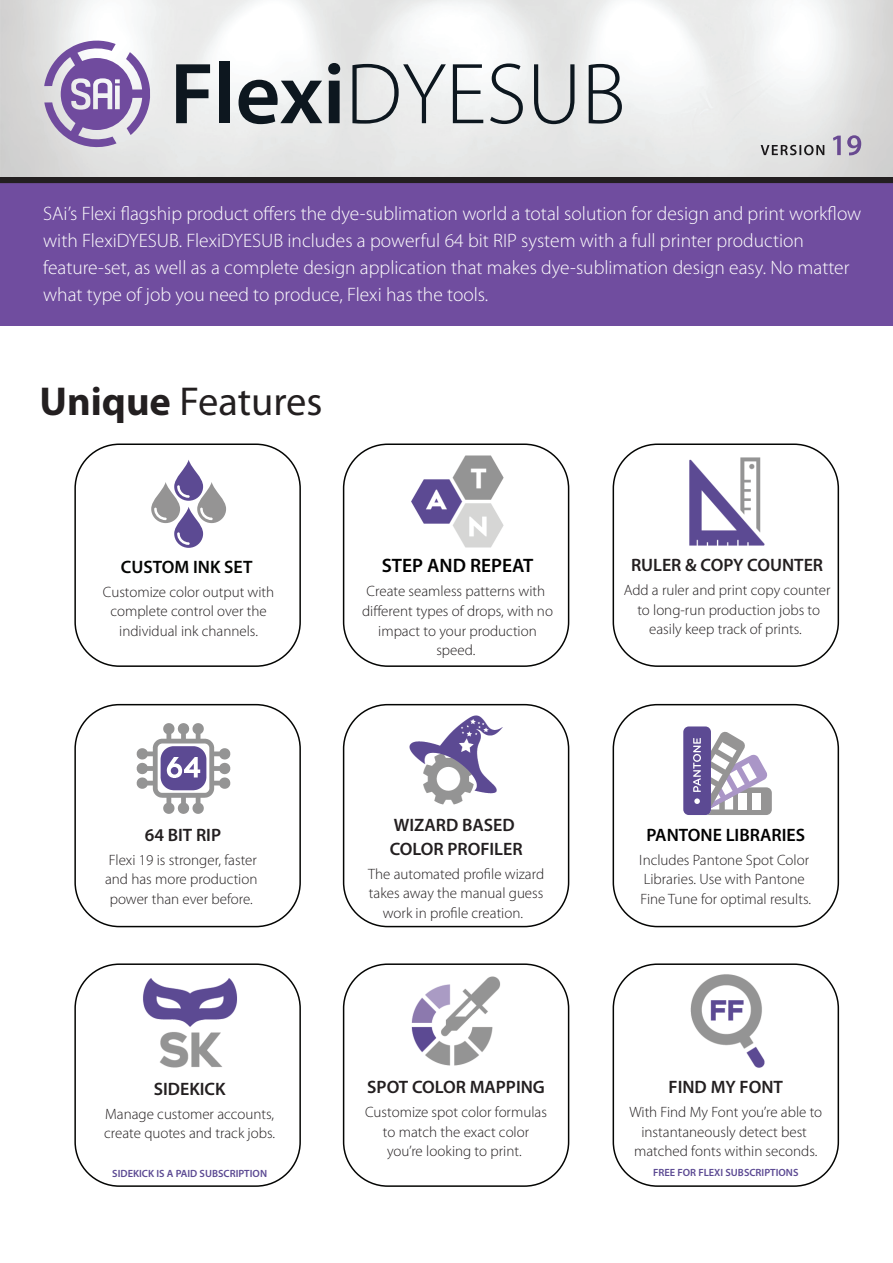
<style>
.page{position:relative;width:893px;height:1263px;background:#fff}
.page>*{position:absolute;margin:0;border:0;box-sizing:border-box;transform-origin:0 0}
.t1{font:300 87.3px "Myriad Pro";color:#0d171f}
.t2{font:40.5px "Myriad Pro";color:#231f20}
.t3{font:300 19.5px/27px "Myriad Pro";color:#fff}
.t4{font:600 19.5px "Myriad Pro";color:#000}
.t5{font:600 18px/24px "Myriad Pro";color:#231f20}
.t6{font:600 18px "Myriad Pro";color:#000}
.t7{font:600 18px "Myriad Pro";color:#040503}
.t8{font:300 15px/19.5px "Myriad Pro";color:#231f20;text-align:center}
.t9{font:600 10.5px "Myriad Pro";color:#5c4a93}
.s1{font-weight:600}
.s2{font-weight:700}
</style>
<div class="page">
<img style="left:0;top:0;width:680px;height:180px">
<div style="left:0;top:183px;width:893px;height:142px;background:#704d9f"></div>
<img style="left:0;top:180px;width:893px;height:3px">
<div style="left:1px;top:177px;width:892px;height:5px;background:#231f20"></div>
<img style="left:761px;top:145px;width:63px;height:10px">
<img style="left:833px;top:135px;width:28px;height:20px">
<svg style="left:44px;top:39px;width:106px;height:110px"></svg>
<svg style="left:74px;top:704px;width:227px;height:223px"></svg>
<svg style="left:343px;top:704px;width:226px;height:223px"></svg>
<div style="left:613px;top:704px;width:226px;height:223px;border:2px solid #040503;border-radius:44px"></div>
<div style="left:74px;top:443px;width:227px;height:224px;border:2px solid #040503;border-radius:44px"></div>
<svg style="left:343px;top:443px;width:226px;height:224px"></svg>
<svg style="left:613px;top:443px;width:226px;height:224px"></svg>
<svg style="left:74px;top:963px;width:227px;height:224px"></svg>
<svg style="left:343px;top:963px;width:226px;height:224px"></svg>
<svg style="left:613px;top:963px;width:226px;height:224px"></svg>
<img style="left:134px;top:719px;width:99px;height:99px">
<img style="left:141px;top:976px;width:98px;height:98px">
<img style="left:678px;top:453px;width:98px;height:98px">
<img style="left:407px;top:712px;width:98px;height:99px">
<img style="left:407px;top:972px;width:98px;height:98px">
<img style="left:678px;top:972px;width:99px;height:98px">
<img style="left:408px;top:452px;width:99px;height:98px">
<svg style="left:683px;top:726px;width:89px;height:89px"></svg>
<svg style="left:151px;top:460px;width:75px;height:88px"></svg>
<h1 class="t1" style="left:170px;top:46px;width:457px"><span class="s1">Flexi</span>DYESUB</h1>
<p class="t3" style="left:43px;top:200px;width:820px">SAi’s Flexi flagship product offers the dye-sublimation world a total solution for design and print workflow with FlexiDYESUB. FlexiDYESUB includes a powerful 64 bit RIP system with a full printer production feature-set, as well as a complete design application that makes dye-sublimation design easy. No matter what type of job you need to produce, Flexi has the tools.</p>
<h2 class="t2" style="left:39px;top:376px;width:285px"><span class="s2">Unique</span> Features</h2>
<p class="t7" style="left:121px;top:555px;width:133px">CUSTOM INK SET</p>
<p class="t8" style="left:103px;top:582px;width:173px">Customize color output with complete control over the individual ink channels.</p>
<h3 class="t4" style="left:382px;top:553px;width:153px">STEP AND REPEAT</h3>
<p class="t8" style="left:362px;top:582px;width:192px">Create seamless patterns with different types of drops, with no impact to your production speed.</p>
<p class="t5" style="left:145px;top:822px;width:78px">64 BIT RIP</p>
<p class="t8" style="left:105px;top:850px;width:154px">Flexi 19 is stronger, faster and has more production power than ever before.</p>
<p class="t5" style="left:154px;top:1076px;width:73px">SIDEKICK</p>
<p class="t8" style="left:104px;top:1104px;width:172px;text-align:left">Manage customer accounts, create quotes and track jobs.</p>
<p class="t9" style="left:112px;top:1167px;width:156px">SIDEKICK IS A PAID SUBSCRIPTION</p>
<p class="t5" style="left:390px;top:812px;width:134px">WIZARD BASED<br>COLOR PROFILER</p>
<p class="t8" style="left:368px;top:864px;width:177px">The automated profile wizard takes away the manual guess work in profile creation.</p>
<p class="t5" style="left:367px;top:1075px;width:179px">SPOT COLOR MAPPING</p>
<p class="t8" style="left:365px;top:1103px;width:183px">Customize spot color formulas to match the exact color you’re looking to print.</p>
<p class="t5" style="left:631px;top:553px;width:194px">RULER &amp; COPY COUNTER</p>
<p class="t8" style="left:624px;top:581px;width:208px">Add a ruler and print copy counter to long-run production jobs to easily keep track of prints.</p>
<p class="t6" style="left:646px;top:823px;width:160px">PANTONE LIBRARIES</p>
<p class="t8" style="left:639px;top:850px;width:173px;text-align:left">Includes Pantone Spot Color<br>Libraries. Use with Pantone<br>Fine Tune for optimal results.</p>
<p class="t5" style="left:669px;top:1075px;width:116px">FIND MY FONT</p>
<p class="t8" style="left:629px;top:1103px;width:194px">With Find My Font you’re able to instantaneously detect best matched fonts within seconds.</p>
<p class="t9" style="left:653px;top:1165px;width:147px">FREE FOR FLEXI SUBSCRIPTIONS</p>
</div>
